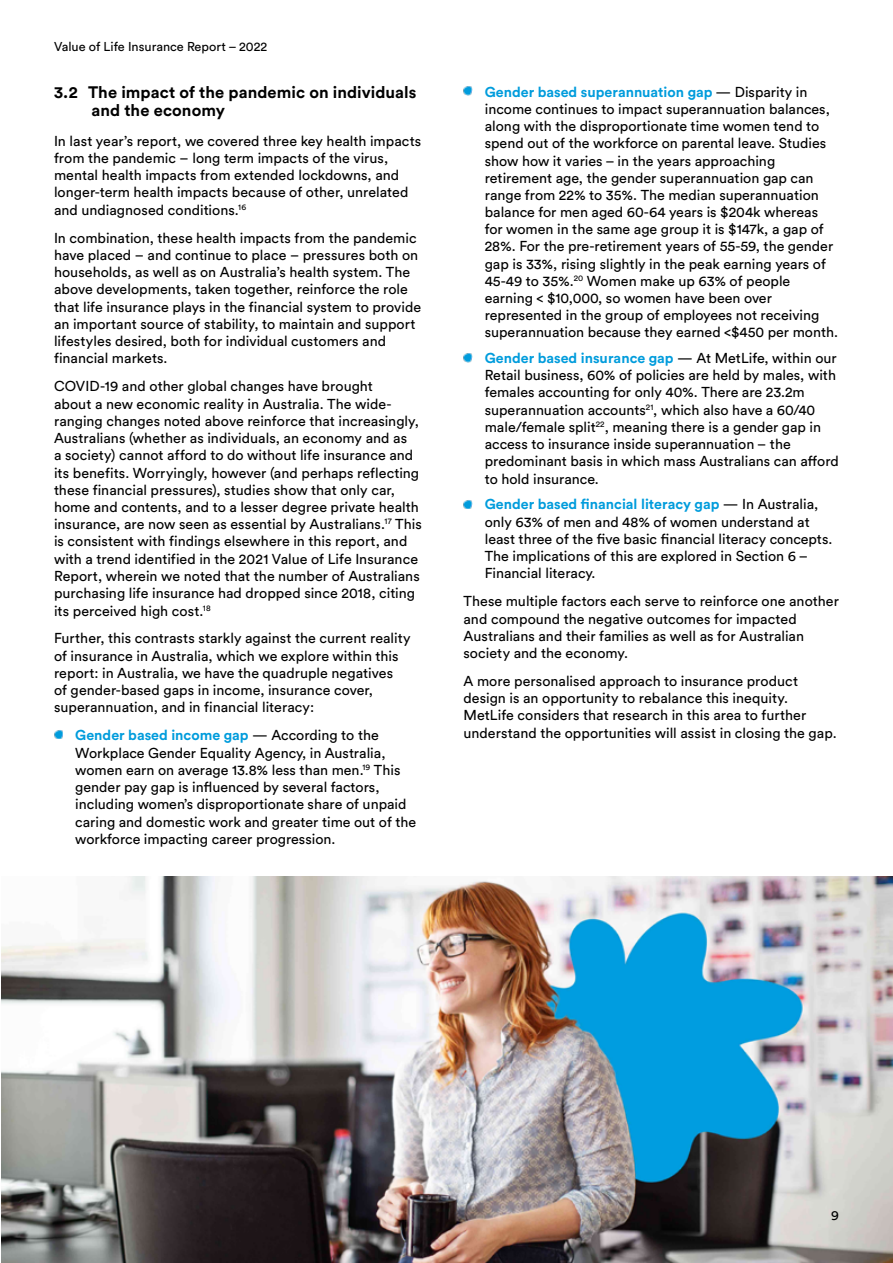
<style>
.page{position:relative;width:893px;height:1263px;background:#fff}
.page>*{position:absolute;margin:0;border:0;box-sizing:border-box;transform-origin:0 0}
.t1{font:700 16.5px/17.2px "Circular Pro";letter-spacing:.005em;color:#000}
.t2{font:14.25px/17.2px "Circular Pro";color:#000}
.t3{font:13.5px "Circular Pro";color:#000}
.t4{font:12.75px "Circular Pro";color:#000}
.s1{font-weight:700;color:#009cdc}
</style>
<div class="page">
<svg style="left:54px;top:730px;width:8px;height:9px"></svg>
<svg style="left:463px;top:500px;width:9px;height:9px"></svg>
<svg style="left:463px;top:86px;width:9px;height:9px"></svg>
<svg style="left:463px;top:353px;width:9px;height:9px"></svg>
<img style="left:2px;top:876px;width:891px;height:387px">
<p class="t4" style="left:54px;top:38px;width:215px">Value of Life Insurance Report – 2022</p>
<p class="t1" style="left:91px;top:83px;width:326px;text-indent:-37px">3.2 The impact of the pandemic on individuals and the economy</p>
<p class="t2" style="left:54px;top:131px;width:369px">In last year’s report, we covered three key health impacts from the pandemic – long term impacts of the virus, mental health impacts from extended lockdowns, and longer-term health impacts because of other, unrelated and undiagnosed conditions.<sup>16</sup></p>
<p class="t2" style="left:54px;top:228px;width:369px">In combination, these health impacts from the pandemic have placed – and continue to place – pressures both on households, as well as on Australia’s health system. The above developments, taken together, reinforce the role that life insurance plays in the financial system to provide an important source of stability, to maintain and support lifestyles desired, both for individual customers and financial markets.</p>
<p class="t2" style="left:54px;top:377px;width:369px">COVID-19 and other global changes have brought<br>about a new economic reality in Australia. The wide&shy;ranging changes noted above reinforce that increasingly, Australians (whether as individuals, an economy and as<br>a society) cannot afford to do without life insurance and its benefits. Worryingly, however (and perhaps reflecting these financial pressures), studies show that only car, home and contents, and to a lesser degree private health insurance, are now seen as essential by Australians.<sup>17</sup> This is consistent with findings elsewhere in this report, and with a trend identified in the 2021 Value of Life Insurance Report, wherein we noted that the number of Australians purchasing life insurance had dropped since 2018, citing its perceived high cost.<sup>18</sup></p>
<p class="t2" style="left:54px;top:629px;width:358px">Further, this contrasts starkly against the current reality of insurance in Australia, which we explore within this report: in Australia, we have the quadruple negatives<br>of gender-based gaps in income, insurance cover, superannuation, and in financial literacy:</p>
<p class="t2" style="left:75px;top:726px;width:343px"><span class="s1">Gender based income gap</span> — According to the Workplace Gender Equality Agency, in Australia, women earn on average 13.8% less than men.<sup>19</sup> This gender pay gap is influenced by several factors, including women’s disproportionate share of unpaid caring and domestic work and greater time out of the workforce impacting career progression.</p>
<p class="t2" style="left:485px;top:82px;width:355px"><span class="s1">Gender based superannuation gap</span> — Disparity in income continues to impact superannuation balances, along with the disproportionate time women tend to spend out of the workforce on parental leave. Studies show how it varies – in the years approaching retirement age, the gender superannuation gap can range from 22% to 35%. The median superannuation balance for men aged 60-64 years is $204k whereas for women in the same age group it is $147k, a gap of 28%. For the pre-retirement years of 55-59, the gender gap is 33%, rising slightly in the peak earning years of 45-49 to 35%.<sup>20</sup> Women make up 63% of people earning &lt; $10,000, so women have been over represented in the group of employees not receiving superannuation because they earned &lt;$450 per month.</p>
<p class="t2" style="left:485px;top:349px;width:356px"><span class="s1">Gender based insurance gap</span> — At MetLife, within our Retail business, 60% of policies are held by males, with females accounting for only 40%. There are 23.2m superannuation accounts<sup>21</sup>, which also have a 60/40 male/female split<sup>22</sup>, meaning there is a gender gap in access to insurance inside superannuation – the predominant basis in which mass Australians can afford to hold insurance.</p>
<p class="t2" style="left:485px;top:495px;width:349px"><span class="s1">Gender based financial literacy gap</span> — In Australia, only 63% of men and 48% of women understand at least three of the five basic financial literacy concepts.<br>The implications of this are explored in Section 6 – Financial literacy.</p>
<p class="t2" style="left:463px;top:592px;width:377px">These multiple factors each serve to reinforce one another and compound the negative outcomes for impacted Australians and their families as well as for Australian society and the economy.</p>
<p class="t2" style="left:463px;top:672px;width:375px">A more personalised approach to insurance product design is an opportunity to rebalance this inequity.<br>MetLife considers that research in this area to further understand the opportunities will assist in closing the gap.</p>
<p class="t3" style="left:831px;top:1206px;width:9px">9</p>
</div>
